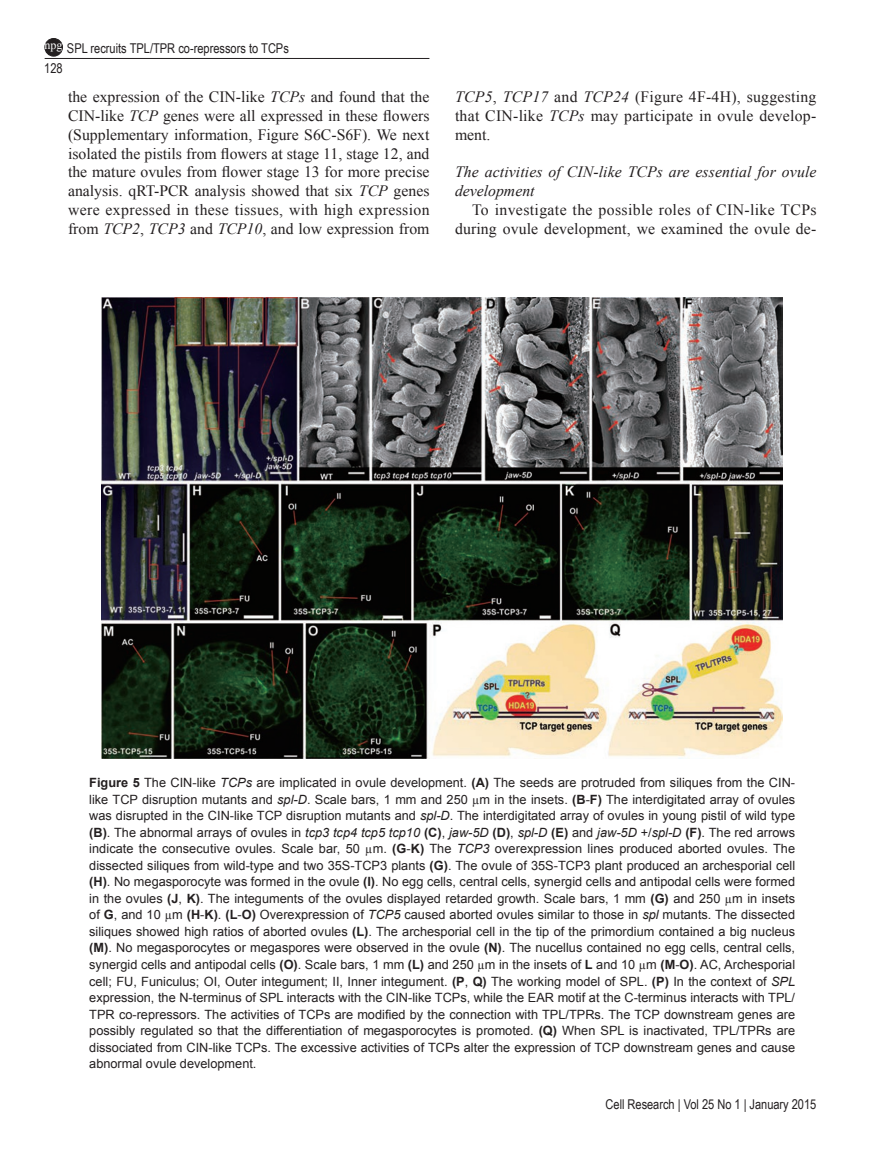
<style>
.page{position:relative;width:893px;height:1170px;background:#fff}
.page>*{position:absolute;margin:0;border:0;box-sizing:border-box;transform-origin:0 0}
.t1{font:15.75px/18.8px "Times New Roman";letter-spacing:.01em;color:#231f20;text-align:justify}
.t2{font:15.75px/18.8px "Times New Roman PSMT2";letter-spacing:.01em;color:#231f20;text-align:justify}
.t3{font:italic 15.75px/18.8px "Times New Roman";letter-spacing:.005em;color:#231f20}
.t4{font:13.5px "Arial Narrow";color:#231f20}
.t5{font:12.75px/16.5px "Arial";color:#231f20;text-align:justify}
.t6{font:12.75px/16.5px "Arial MT2";color:#231f20;text-align:justify}
.t7{font:12px "Times New Roman PSMT2";color:#fff}
.s1{font-family:"Times New Roman";font-style:italic}
.s2{font-family:"Times New Roman PSMT2"}
.s3{font-style:italic}
.s4{font-family:"Arial";font-weight:700}
.s5{font-family:"Arial";font-style:italic}
.s6{font-family:"Arial"}
.s7{font-family:"Arial MT2"}
.s8{font-weight:700}
</style>
<div class="page">
<hr style="left:45px;top:58px;width:384px;height:1px;background:#231f20">
<div style="left:45px;top:38px;width:17px;height:18px;background:#231f20;border-radius:50%"></div>
<div style="left:45px;top:38px;width:18px;height:18px;border:1px solid #231f20;border-radius:50%"></div>
<img style="left:102px;top:297px;width:680px;height:461px">
<p class="t4" style="left:67px;top:39px;width:223px">SPL recruits TPL/TPR co-repressors to TCPs</p>
<p class="t7" style="left:45px;top:37px;width:20px">npg</p>
<p class="t4" style="left:44px;top:58px;width:20px">128</p>
<p class="t2" style="left:68px;top:87px;width:363px">the expression of the CIN-like <span class="s1">TCPs</span> and found that the</p>
<p class="t1" style="left:68px;top:106px;width:363px"><span class="s2">CIN-like</span> <span class="s3">TCP</span> genes were all expressed in these flowers</p>
<p class="t2" style="left:68px;top:125px;width:363px">(Supplementary information, Figure S6C-S6F). We next</p>
<p class="t1" style="left:68px;top:144px;width:363px">isolated the pistils from flowers at stage 11, stage 12, and the mature ovules from flower stage 13 for more precise analysis. qRT-PCR analysis showed that six <span class="s3">TCP</span> <span class="s2">genes </span>were expressed in these tissues, with high expression <span class="s2">from</span> <span class="s3">TCP2</span><span class="s2">,</span> <span class="s3">TCP3</span> <span class="s2">and</span> <span class="s3">TCP10</span>, and low expression from</p>
<p class="t2" style="left:455px;top:87px;width:363px"><span class="s1">TCP5</span>, <span class="s1">TCP17</span> and <span class="s1">TCP24</span> (Figure 4F-4H), suggesting that CIN-like <span class="s1">TCPs</span> may participate in ovule develop&shy;ment.</p>
<p class="t3" style="left:455px;top:162px;width:363px">The activities of CIN-like TCPs are essential for ovule development</p>
<p class="t2" style="left:472px;top:200px;width:346px">To investigate the possible roles of CIN-like TCPs</p>
<p class="t1" style="left:455px;top:219px;width:363px">during ovule development, we examined the ovule de<span class="s2">-</span></p>
<p class="t6" style="left:89px;top:774px;width:707px"><span class="s4">Figure 5</span> The CIN-like <span class="s5">TCPs</span> <span class="s6">are implicated in ovule development.</span> <span class="s4">(A)</span> The seeds are protruded from siliques from the CIN-</p>
<p class="t5" style="left:89px;top:791px;width:707px">like TCP disruption mutants and <span class="s3">spl-D</span><span class="s7">. Scale bars, 1 mm and 250</span> <span class="s2">µ</span>m in the insets. <span class="s8">(B</span>-<span class="s8">F)</span> The interdigitated array of ovules <span class="s7">was disrupted in the CIN-like TCP disruption mutants and</span> <span class="s3">spl-D</span>. The interdigitated array of ovules in young pistil of wild type <span class="s8">(B)</span>. The abnormal arrays of ovules in <span class="s3">tcp3 tcp4 tcp5 tcp10</span> <span class="s8">(C)</span>, <span class="s3">jaw-5D</span> <span class="s8">(D)</span>, <span class="s3">spl-D</span> <span class="s8">(E)</span> and <span class="s3">jaw-5D</span> +/<span class="s3">spl-D</span> <span class="s8">(F)</span>. The red arrows <span class="s7">indicate the consecutive ovules. Scale bar, 50</span> <span class="s2">µ</span>m. <span class="s8">(G</span>-<span class="s8">K)</span> The <span class="s3">TCP3</span> overexpression lines produced aborted ovules. The</p>
<p class="t6" style="left:89px;top:857px;width:707px">dissected siliques from wild-type and two 35S-TCP3 plants <span class="s4">(G)</span>. The ovule of 35S-TCP3 plant produced an archesporial cell</p>
<p class="t5" style="left:89px;top:873px;width:707px"><span class="s8">(H)</span>. No megasporocyte was formed in the ovule <span class="s8">(I)</span>. No egg cells, central cells, synergid cells and antipodal cells were formed</p>
<p class="t6" style="left:89px;top:890px;width:707px"><span class="s6">in the ovules</span> <span class="s4">(J</span><span class="s6">,</span> <span class="s4">K)</span>. The integuments of the ovules displayed retarded growth. Scale bars, 1 mm <span class="s4">(G)</span> and 250 <span class="s2">µ</span><span class="s6">m in insets</span></p>
<p class="t5" style="left:89px;top:906px;width:707px">of <span class="s8">G</span><span class="s7">, and 10</span> <span class="s2">µ</span>m <span class="s8">(H</span>-<span class="s8">K)</span>. <span class="s8">(L</span>-<span class="s8">O)</span> Overexpression of <span class="s3">TCP5</span> caused aborted ovules similar to those in <span class="s3">spl</span> mutants. The dissected siliques showed high ratios of aborted ovules <span class="s8">(L)</span>. The archesporial cell in the tip of the primordium contained a big nucleus <span class="s8">(M)</span>. No megasporocytes or megaspores were observed in the ovule <span class="s8">(N)</span>. The nucellus contained no egg cells, central cells, synergid cells and antipodal cells <span class="s8">(O)</span><span class="s7">. Scale bars, 1 mm</span> <span class="s8">(L)</span> <span class="s7">and 250</span> <span class="s2">µ</span>m in the insets of <span class="s8">L</span> <span class="s7">and 10</span> <span class="s2">µ</span>m <span class="s8">(M</span>-<span class="s8">O)</span>. AC, Archesporial</p>
<p class="t6" style="left:89px;top:972px;width:707px">cell; FU, Funiculus; OI, Outer integument; II, Inner integument. <span class="s4">(P</span><span class="s6">,</span> <span class="s4">Q)</span> <span class="s6">The working model of SPL.</span> <span class="s4">(P)</span> In the context of <span class="s5">SPL </span>expression, the N-terminus of SPL interacts with the CIN-like TCPs, while the EAR motif at the C-terminus interacts with TPL/ TPR co-repressors. The activities of TCPs are modified by the connection with TPL/TPRs. The TCP downstream genes are</p>
<p class="t5" style="left:89px;top:1022px;width:707px">possibly regulated so that the differentiation of megasporocytes is promoted. <span class="s8">(Q)</span> When SPL is inactivated, TPL/TPRs are</p>
<p class="t6" style="left:89px;top:1038px;width:707px">dissociated from CIN-like TCPs. The excessive activities of TCPs alter the expression of TCP downstream genes and cause</p>
<p class="t5" style="left:89px;top:1055px;width:169px">abnormal ovule development.</p>
<p class="t4" style="left:606px;top:1094px;width:212px">Cell Research | Vol 25 No 1 | January 2015</p>
</div>
